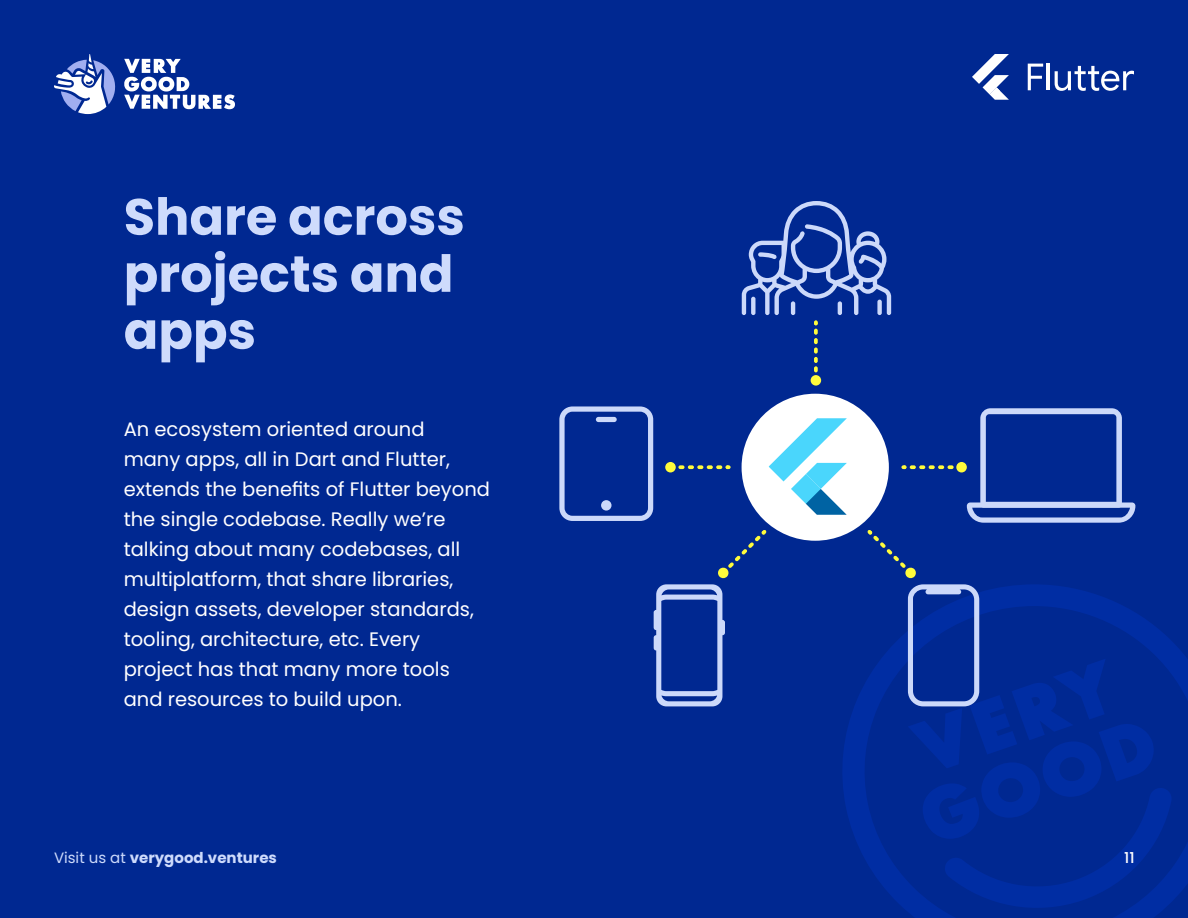
<style>
.page{position:relative;width:1188px;height:918px;background:#002891}
.page>*{position:absolute;margin:0;border:0;box-sizing:border-box;transform-origin:0 0}
.t1{font:700 51px/57px "Poppins";color:#cedbfc}
.t2{font:19.5px/30px "Poppins";color:#fff}
.t3{font:700 15px "Poppins";color:#cedbfc}
.t4{font:500 15px "Poppins";color:#fff}
.s1{font-weight:400}
</style>
<div class="page">
<svg style="left:842px;top:642px;width:346px;height:276px"></svg>
<svg style="left:54px;top:54px;width:62px;height:60px"></svg>
<svg style="left:124px;top:59px;width:111px;height:50px"></svg>
<svg style="left:1028px;top:64px;width:15px;height:26px"></svg>
<hr style="left:1047px;top:64px;width:3px;height:26px;background:#fff">
<svg style="left:1055px;top:66px;width:79px;height:25px"></svg>
<svg style="left:972px;top:54px;width:37px;height:46px"></svg>
<div style="left:742px;top:394px;width:147px;height:147px;background:#fff;border-radius:50%"></div>
<svg style="left:769px;top:418px;width:78px;height:97px"></svg>
<svg style="left:678px;top:465px;width:53px;height:4px"></svg>
<div style="left:811px;top:375px;width:10px;height:11px;background:#fffc3b;border-radius:50%"></div>
<div style="left:665px;top:462px;width:11px;height:10px;background:#fffc3b;border-radius:50%"></div>
<svg style="left:559px;top:406px;width:94px;height:115px"></svg>
<div style="left:596px;top:417px;width:21px;height:5px;background:#ccd9fa;border-radius:3px"></div>
<div style="left:601px;top:500px;width:11px;height:11px;background:#ccd9fa;border-radius:50%"></div>
<svg style="left:901px;top:408px;width:234px;height:115px"></svg>
<svg style="left:742px;top:201px;width:149px;height:180px"></svg>
<div style="left:877px;top:300px;width:5px;height:15px;background:#ccd9fa;border-radius:2px"></div>
<svg style="left:654px;top:530px;width:112px;height:176px"></svg>
<svg style="left:867px;top:530px;width:305px;height:380px"></svg>
<h1 class="t1" style="left:124px;top:189px;width:343px">Share across projects and apps</h1>
<p class="t2" style="left:124px;top:415px;width:368px">An ecosystem oriented around<br>many apps, all in Dart and Flutter, extends the benefits of Flutter beyond the single codebase. Really we’re talking about many codebases, all multiplatform, that share libraries, design assets, developer standards, tooling, architecture, etc. Every project has that many more tools and resources to build upon.</p>
<p class="t3" style="left:54px;top:850px;width:224px"><span class="s1">Visit us at</span> verygood.ventures</p>
<p class="t4" style="left:1124px;top:849px;width:12px">11</p>
</div>
